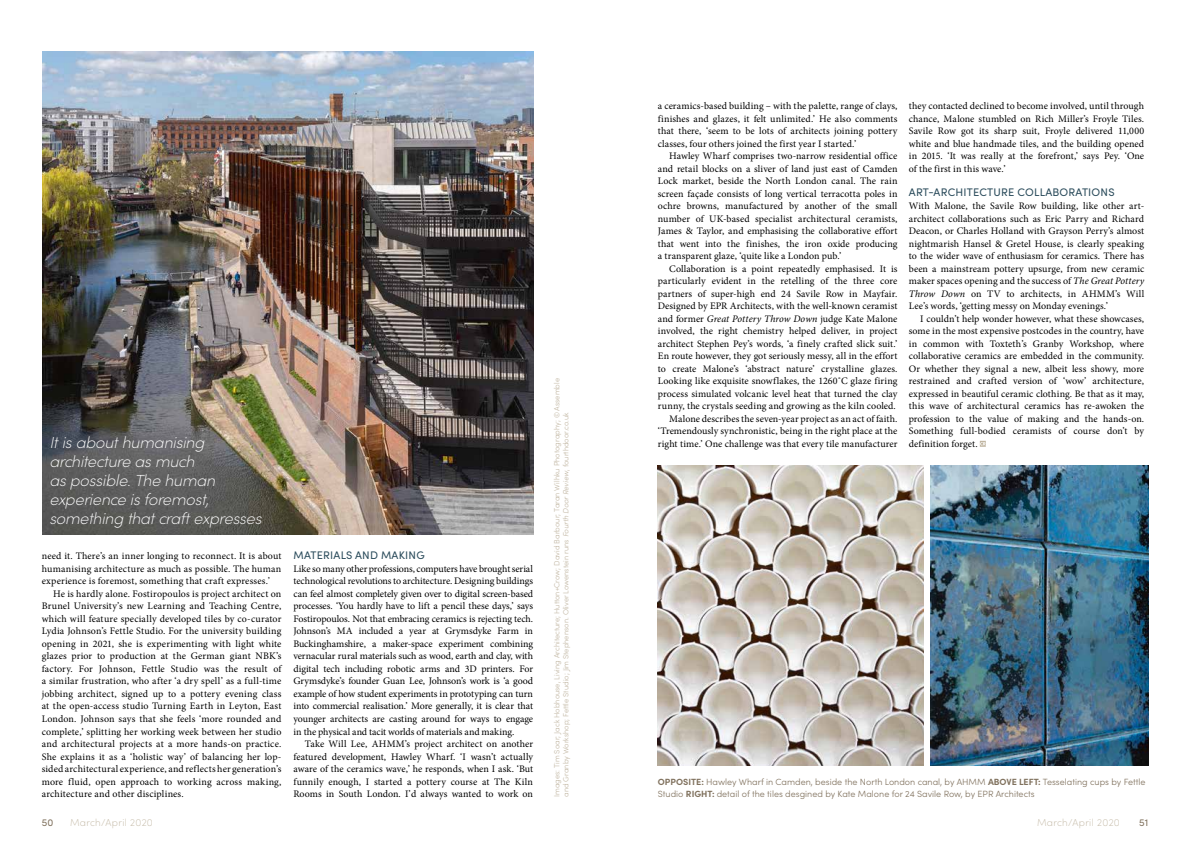
<style>
.page{position:relative;width:1191px;height:851px;background:#fff}
.page>*{position:absolute;margin:0;border:0;box-sizing:border-box;transform-origin:0 0}
.t1{font:italic 200 16px/19px "Sofia Pro";letter-spacing:-.01em;color:#fff}
.t2{font:11px "Sofia Pro";letter-spacing:.02em;color:#2a4b5b}
.t3{font:10px/12.5px "Minion Pro";letter-spacing:.005em;color:#000;text-align:justify}
.t4{font:200 10px "Sofia Pro";letter-spacing:.03em;color:#c1b6a2}
.t5{font:10px "Sofia Pro";color:#80715d}
.t6{font:300 9px/12.5px "Sofia Pro";color:#80715d}
.t7{font:300 7.5px/9.2px "Sofia Pro";color:#c1b6a2}
.s1{font-style:italic}
.s2{font-weight:700}
</style>
<div class="page">
<img style="left:43px;top:51px;width:490px;height:483px">
<svg style="left:979px;top:440px;width:6px;height:6px"></svg>
<img style="left:930px;top:465px;width:218px;height:300px">
<img style="left:658px;top:465px;width:265px;height:300px">
<p class="t3" style="left:658px;top:100px;width:241px">a ceramics-based building – with the palette, range of clays, finishes and glazes, it felt unlimited.’ He also comments that there, ‘seem to be lots of architects joining pottery classes, four others joined the first year I started.’</p>
<p class="t3" style="left:658px;top:150px;width:241px;text-indent:11px">Hawley Wharf comprises two-narrow residential office and retail blocks on a sliver of land just east of Camden Lock market, beside the North London canal. The rain screen façade consists of long vertical terracotta poles in ochre browns, manufactured by another of the small number of UK-based specialist architectural ceramists, James &amp; Taylor, and emphasising the collaborative effort that went into the finishes, the iron oxide producing a transparent glaze, ‘quite like a London pub.’</p>
<p class="t3" style="left:658px;top:262px;width:241px;text-align:right">Collaboration is a point repeatedly emphasised. It is particularly evident in the retelling of the three core partners of super-high end 24 Savile Row in Mayfair.<br>Designed by EPR Architects, with the well-known ceramist and former <span class="s1">Great Pottery Throw Down</span> judge Kate Malone involved, the right chemistry helped deliver, in project architect Stephen Pey’s words, ‘a finely crafted slick suit.’ En route however, they got seriously messy, all in the effort to create Malone’s ‘abstract nature’ crystalline glazes.<br>Looking like exquisite snowflakes, the 1260˚C glaze firing process simulated volcanic level heat that turned the clay runny, the crystals seeding and growing as the kiln cooled.<br>Malone describes the seven-year project as an act of faith. ‘Tremendously synchronistic, being in the right place at the right time.’ One challenge was that every tile manufacturer</p>
<p class="t3" style="left:909px;top:100px;width:237px">they contacted declined to become involved, until through chance, Malone stumbled on Rich Miller’s Froyle Tiles.<br>Savile Row got its sharp suit, Froyle delivered 11,000 white and blue handmade tiles, and the building opened in 2015. ‘It was really at the forefront,’ says Pey. ‘One of the first in this wave.’</p>
<p class="t2" style="left:909px;top:184px;width:207px">ART-ARCHITECTURE COLLABORATIONS</p>
<p class="t3" style="left:909px;top:200px;width:237px">With Malone, the Savile Row building, like other art&shy;architect collaborations such as Eric Parry and Richard Deacon, or Charles Holland with Grayson Perry’s almost nightmarish Hansel &amp; Gretel House, is clearly speaking to the wider wave of enthusiasm for ceramics. There has been a mainstream pottery upsurge, from new ceramic maker spaces opening and the success of <span class="s1">The Great Pottery Throw Down</span> on TV to architects, in AHMM’s Will Lee’s words, ‘getting messy on Monday evenings.’</p>
<p class="t3" style="left:909px;top:312px;width:237px;text-indent:11px">I couldn’t help wonder however, what these showcases, some in the most expensive postcodes in the country, have in common with Toxteth’s Granby Workshop, where collaborative ceramics are embedded in the community.<br>Or whether they signal a new, albeit less showy, more restrained and crafted version of ‘wow’ architecture, expressed in beautiful ceramic clothing. Be that as it may, this wave of architectural ceramics has re-awoken the profession to the value of making and the hands-on.<br>Something full-bodied ceramists of course don’t by</p>
<p class="t7" style="left:552px;top:796px;width:420px;rotate:-90deg">Images: Tim Soar; Jack Hobhouse, Living Architecture; Hutton+Crow; David Barbour; Taran Wilhku Photography; © Assemble and Granby Workshop; Fettle Studio; Jim Stephenson. Oliver Lowenstein runs <span class="s1">Fourth Door Review</span>, fourthdoor.co.uk</p>
<h1 class="t1" style="left:49px;top:431px;width:156px">It is about humanising</h1>
<p class="t3" style="left:909px;top:437px;width:70px">definition forget.</p>
<h1 class="t1" style="left:49px;top:450px;width:214px">architecture as much<br>as possible. The human experience is foremost, something that craft expresses</h1>
<p class="t2" style="left:293px;top:547px;width:132px">MATERIALS AND MAKING</p>
<p class="t3" style="left:293px;top:562px;width:241px">Like so many other professions, computers have brought serial technological revolutions to architecture. Designing buildings can feel almost completely given over to digital screen-based processes. ‘You hardly have to lift a pencil these days,’ says Fostiropoulos. Not that embracing ceramics is rejecting tech.<br>Johnson’s MA included a year at Grymsdyke Farm in Buckinghamshire, a maker-space experiment combining vernacular rural materials such as wood, earth and clay, with digital tech including robotic arms and 3D printers. For Grymsdyke’s founder Guan Lee, Johnson’s work is ‘a good example of how student experiments in prototyping can turn into commercial realisation.’ More generally, it is clear that younger architects are casting around for ways to engage in the physical and tacit worlds of materials and making.</p>
<p class="t3" style="left:293px;top:737px;width:241px;text-indent:11px">Take Will Lee, AHMM’s project architect on another featured development, Hawley Wharf. ‘I wasn’t actually aware of the ceramics wave,’ he responds, when I ask. ‘But funnily enough, I started a pottery course at The Kiln Rooms in South London. I’d always wanted to work on</p>
<p class="t3" style="left:42px;top:550px;width:241px">need it. There’s an inner longing to reconnect. It is about humanising architecture as much as possible. The human experience is foremost, something that craft expresses.’</p>
<p class="t3" style="left:42px;top:587px;width:241px;text-indent:11px">He is hardly alone. Fostiropoulos is project architect on Brunel University’s new Learning and Teaching Centre, which will feature specially developed tiles by co-curator Lydia Johnson’s Fettle Studio. For the university building opening in 2021, she is experimenting with light white glazes prior to production at the German giant NBK’s factory. For Johnson, Fettle Studio was the result of a similar frustration, who after ‘a dry spell’ as a full-time jobbing architect, signed up to a pottery evening class at the open-access studio Turning Earth in Leyton, East London. Johnson says that she feels ‘more rounded and complete,’ splitting her working week between her studio and architectural projects at a more hands-on practice.<br>She explains it as a ‘holistic way’ of balancing her lop&shy;sided architectural experience, and reflects her generation’s more fluid, open approach to working across making, architecture and other disciplines.</p>
<p class="t6" style="left:658px;top:774px;width:489px"><span class="s2">OPPOSITE:</span> Hawley Wharf in Camden, beside the North London canal, by AHMM <span class="s2">ABOVE LEFT:</span> Tesselating cups by Fettle<br>Studio <span class="s2">RIGHT:</span> detail of the tiles desgined by Kate Malone for 24 Savile Row, by EPR Architects</p>
<p class="t5" style="left:42px;top:815px;width:13px">50</p>
<p class="t4" style="left:70px;top:815px;width:84px">March/April 2020</p>
<p class="t4" style="left:1037px;top:815px;width:84px">March/April 2020</p>
<p class="t5" style="left:1139px;top:815px;width:11px">51</p>
</div>
